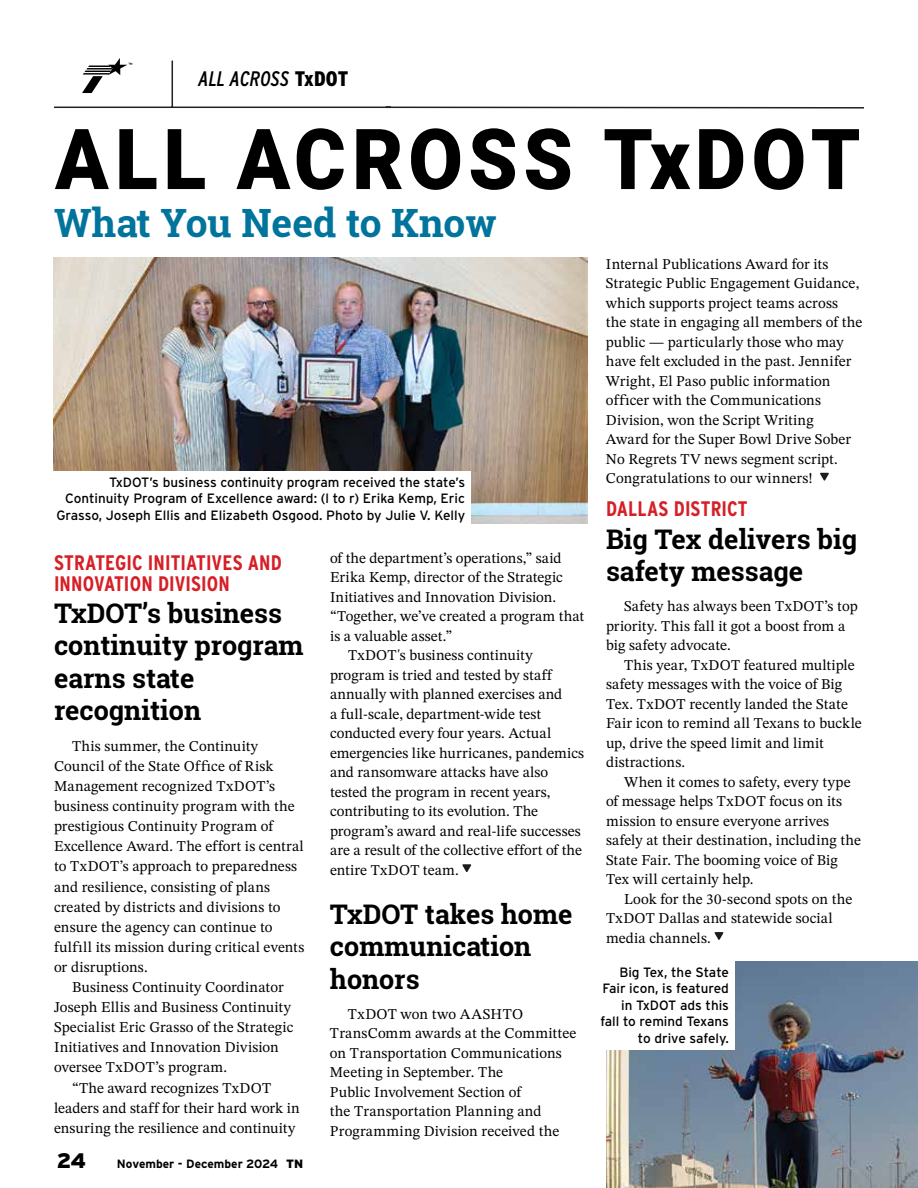
<style>
.page{position:relative;width:918px;height:1188px;background:#fff}
.page>*{position:absolute;margin:0;border:0;box-sizing:border-box;transform-origin:0 0}
.t1{font:900 84.3px "Roboto";letter-spacing:.07em;color:#000;scale:.94 1}
.t2{font:700 39px "Roboto Slab";color:#00749c}
.t3{font:700 27px/32.4px "Roboto Slab";color:#000}
.t4{font:700 21px/21px "Interstate Condensed";letter-spacing:.005em;color:#d61f26}
.t5{font:italic 21px "Interstate Condensed";letter-spacing:.01em;color:#000}
.t6{font:900 21px "Interstate";color:#000}
.t7{font:15px/19.5px "STIX Two Text";letter-spacing:.01em;color:#000}
.t8{font:13.5px/16.5px "Interstate";color:#000;text-align:right}
.t9{font:700 12px "Interstate";color:#000}
.s1{font-weight:900;font-style:normal}
.s2{font-weight:900}
</style>
<div class="page">
<svg style="left:54px;top:60px;width:810px;height:49px"></svg>
<svg style="left:82px;top:58px;width:50px;height:35px"></svg>
<svg style="left:462px;top:864px;width:9px;height:8px"></svg>
<svg style="left:820px;top:473px;width:9px;height:8px"></svg>
<svg style="left:715px;top:932px;width:8px;height:8px"></svg>
<img style="left:54px;top:257px;width:534px;height:267px">
<div style="left:39px;top:471px;width:432px;height:54px;background:#fff"></div>
<img style="left:606px;top:962px;width:312px;height:226px">
<div style="left:593px;top:962px;width:142px;height:88px;background:#fff"></div>
<h1 class="t5" style="left:198px;top:66px;width:151px">ALL ACROSS <span class="s1">TxDOT</span></h1>
<h1 class="t1" style="left:55px;top:100px;width:858px">ALL ACROSS TxDOT</h1>
<h1 class="t2" style="left:54px;top:197px;width:444px">What You Need to Know</h1>
<p class="t8" style="left:56px;top:473px;width:410px">TxDOT’s business continuity program received the state’s<br>Continuity Program of Excellence award: (l to r) Erika Kemp, Eric<br>Grasso, Joseph Ellis and Elizabeth Osgood. Photo by Julie V. Kelly</p>
<h1 class="t4" style="left:54px;top:552px;width:229px">STRATEGIC INITIATIVES AND<br>INNOVATION DIVISION</h1>
<h1 class="t3" style="left:54px;top:597px;width:251px">TxDOT’s business continuity program earns state recognition</h1>
<p class="t7" style="left:54px;top:736px;width:252px;line-height:20.1px;text-indent:18px">This summer, the Continuity Council of the State Office of Risk Management recognized TxDOT’s business continuity program with the prestigious Continuity Program of Excellence Award. The effort is central to TxDOT’s approach to preparedness and resilience, consisting of plans created by districts and divisions to ensure the agency can continue to fulfill its mission during critical events or disruptions.</p>
<p class="t7" style="left:54px;top:977px;width:241px;line-height:20.1px;text-indent:18px">Business Continuity Coordinator Joseph Ellis and Business Continuity Specialist Eric Grasso of the Strategic Initiatives and Innovation Division oversee TxDOT’s program.</p>
<p class="t7" style="left:54px;top:1077px;width:247px;line-height:20.1px;text-indent:18px">“The award recognizes TxDOT leaders and staff for their hard work in ensuring the resilience and continuity</p>
<h3 class="t6" style="left:57px;top:1148px;width:31px">24</h3>
<p class="t9" style="left:117px;top:1157px;width:188px">November - December 2024 <span class="s2">TN</span></p>
<p class="t7" style="left:330px;top:548px;width:256px">of the department’s operations,” said Erika Kemp, director of the Strategic Initiatives and Innovation Division. “Together, we’ve created a program that is a valuable asset.”</p>
<p class="t7" style="left:330px;top:645px;width:256px;text-indent:18px">TxDOT's business continuity program is tried and tested by staff annually with planned exercises and<br>a full-scale, department-wide test conducted every four years. Actual emergencies like hurricanes, pandemics and ransomware attacks have also tested the program in recent years, contributing to its evolution. The program’s award and real-life successes are a result of the collective effort of the entire TxDOT team.</p>
<h1 class="t3" style="left:330px;top:897px;width:244px">TxDOT takes home communication honors</h1>
<p class="t7" style="left:330px;top:1004px;width:248px;text-indent:18px">TxDOT won two AASHTO<br>TransComm awards at the Committee on Transportation Communications<br>Meeting in September. The<br>Public Involvement Section of<br>the Transportation Planning and<br>Programming Division received the</p>
<p class="t7" style="left:606px;top:254px;width:258px">Internal Publications Award for its Strategic Public Engagement Guidance, which supports project teams across the state in engaging all members of the public — particularly those who may have felt excluded in the past. Jennifer Wright, El Paso public information officer with the Communications Division, won the Script Writing<br>Award for the Super Bowl Drive Sober No Regrets TV news segment script.<br>Congratulations to our winners!</p>
<h1 class="t4" style="left:606px;top:498px;width:143px">DALLAS DISTRICT</h1>
<h1 class="t3" style="left:606px;top:522px;width:253px">Big Tex delivers big safety message</h1>
<p class="t7" style="left:606px;top:596px;width:253px;text-indent:18px">Safety has always been TxDOT’s top priority. This fall it got a boost from a big safety advocate.</p>
<p class="t7" style="left:606px;top:655px;width:257px;text-indent:18px">This year, TxDOT featured multiple safety messages with the voice of Big<br>Tex. TxDOT recently landed the State<br>Fair icon to remind all Texans to buckle up, drive the speed limit and limit distractions.</p>
<p class="t7" style="left:606px;top:772px;width:257px;text-indent:18px">When it comes to safety, every type of message helps TxDOT focus on its mission to ensure everyone arrives safely at their destination, including the State Fair. The booming voice of Big Tex will certainly help.</p>
<p class="t7" style="left:606px;top:889px;width:248px;text-indent:18px">Look for the 30-second spots on the<br>TxDOT Dallas and statewide social media channels.</p>
<p class="t8" style="left:600px;top:963px;width:130px">Big Tex, the State<br>Fair icon, is featured in TxDOT ads this fall to remind Texans to drive safely.</p>
</div>
